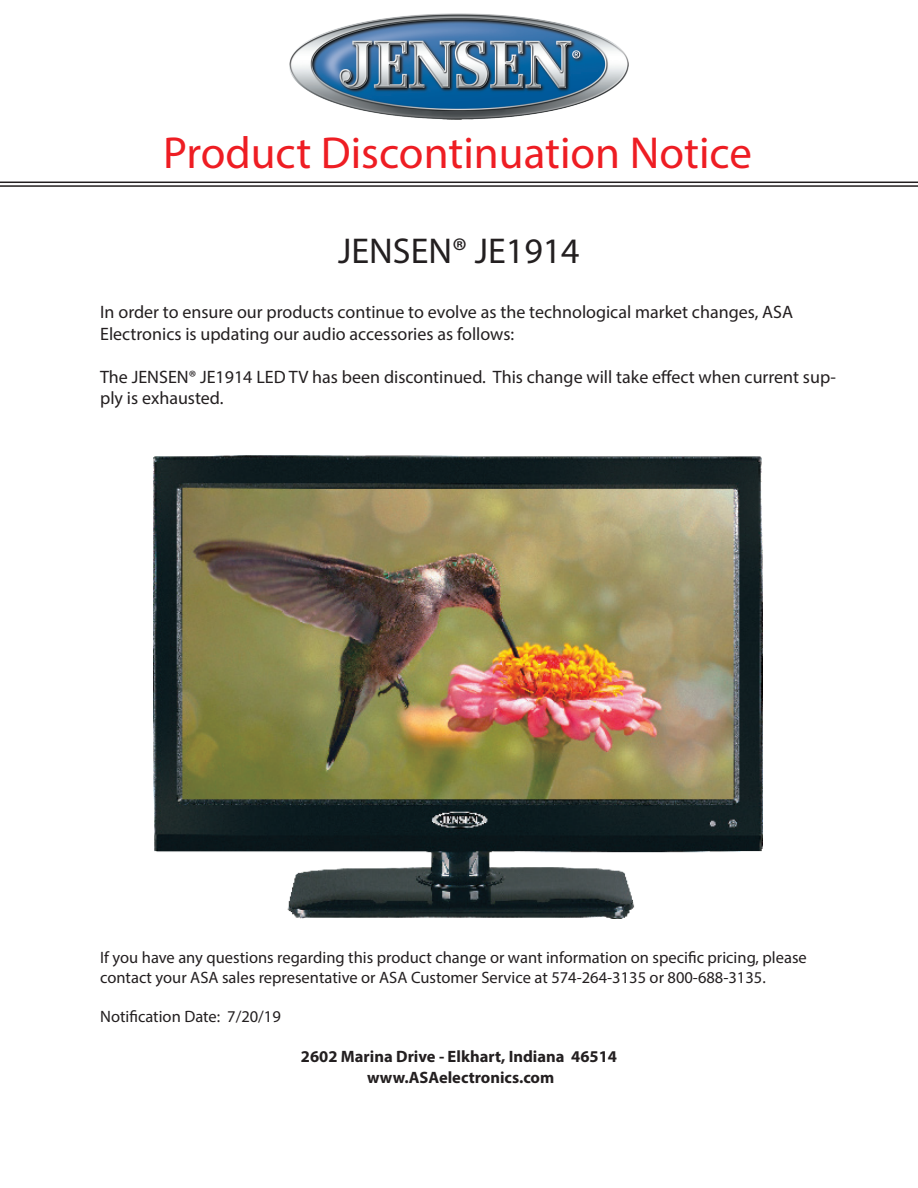
<style>
.page{position:relative;width:918px;height:1188px;background:#fff}
.page>*{position:absolute;margin:0;border:0;box-sizing:border-box;transform-origin:0 0}
.t1{font:45px "Myriad Pro";color:#ee1d23}
.t2{font:36px "Myriad Pro";color:#231f20}
.t3{font:18px/21.6px "Myriad Pro";color:#231f20}
.t4{font:16.5px/19.8px "Myriad Pro";color:#231f20}
.t5{font:700 16.5px "Myriad Pro";color:#231f20}
</style>
<div class="page">
<hr style="left:0;top:182px;width:918px;height:1px;background:#231f20">
<hr style="left:0;top:185px;width:918px;height:2px;background:#231f20">
<img style="left:153px;top:456px;width:609px;height:463px">
<img style="left:290px;top:14px;width:338px;height:106px">
<p class="t1" style="left:163px;top:125px;width:590px">Product Discontinuation Notice</p>
<p class="t2" style="left:338px;top:229px;width:243px">JENSEN® JE1914</p>
<p class="t3" style="left:100px;top:301px;width:694px">In order to ensure our products continue to evolve as the technological market changes, ASA</p>
<p class="t3" style="left:100px;top:323px;width:416px">Electronics is updating our audio accessories as follows:</p>
<p class="t3" style="left:100px;top:366px;width:737px">The JENSEN® JE1914 LED TV has been discontinued. This change will take effect when current sup&shy;ply is exhausted.</p>
<p class="t4" style="left:100px;top:947px;width:708px">If you have any questions regarding this product change or want information on specific pricing, please contact your ASA sales representative or ASA Customer Service at 574-264-3135 or 800-688-3135.</p>
<p class="t4" style="left:100px;top:1006px;width:182px">Notification Date: 7/20/19</p>
<p class="t5" style="left:301px;top:1045px;width:318px">2602 Marina Drive - Elkhart, Indiana 46514</p>
<p class="t5" style="left:367px;top:1067px;width:189px">www.ASAelectronics.com</p>
</div>
